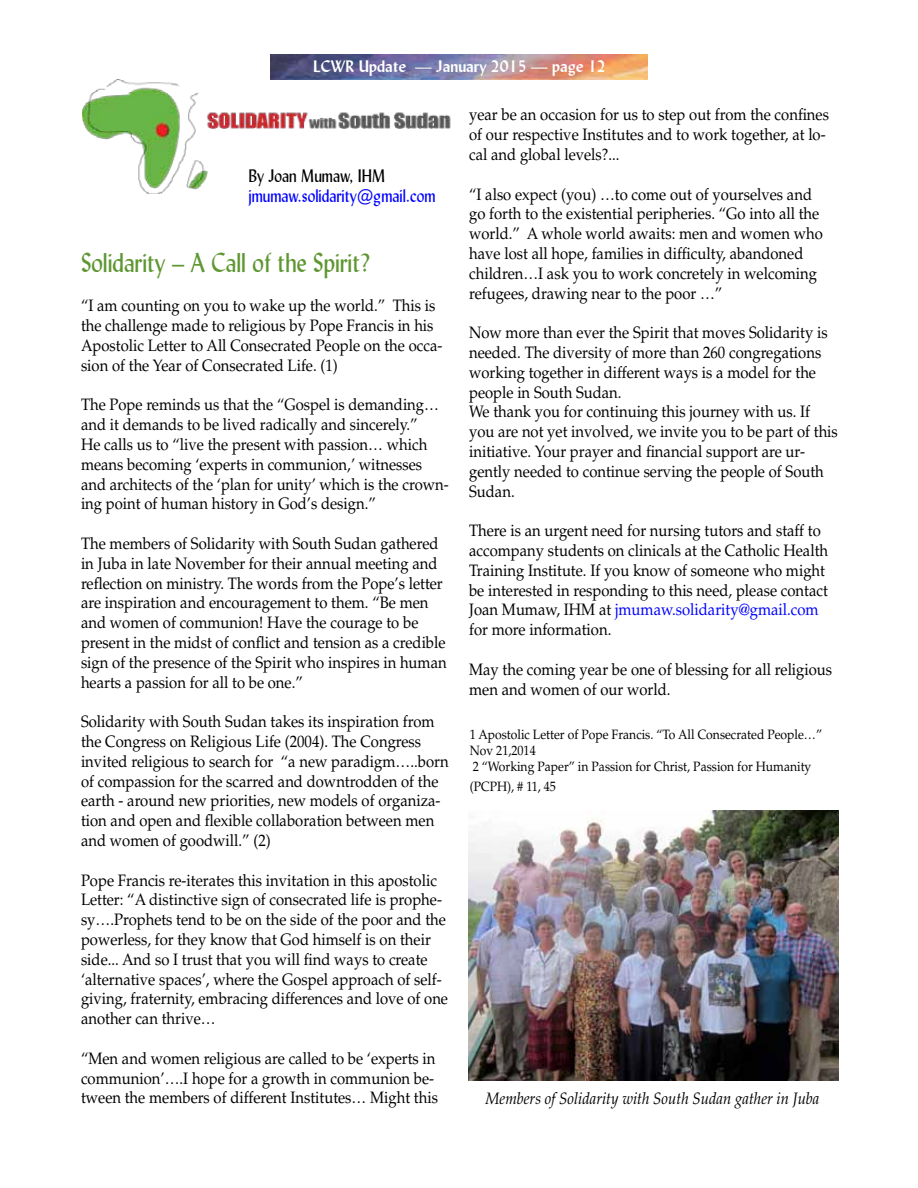
<style>
.page{position:relative;width:918px;height:1188px;background:#fff}
.page>*{position:absolute;margin:0;border:0;box-sizing:border-box;transform-origin:0 0}
.t1{font:27px "Lydian BT";color:#5e9732;scale:.9 1}
.t2{font:18px "Lydian BT";color:#00f;scale:.9 1}
.t3{font:18px "Lydian BT";color:#000;scale:.9 1}
.t4{font:16.5px/19.8px "Palatino LT Std";color:#000;scale:.9 1}
.t5{font:italic 16.5px "Palatino LT Std";color:#000;scale:.9 1}
.t6{font:700 16.5px "Lydian BT";color:#fff}
.t7{font:13.5px/16.2px "Palatino LT Std";color:#000;scale:.9 1}
.s1{color:#00f}
</style>
<div class="page">
<img style="left:271px;top:54px;width:377px;height:26px">
<img style="left:83px;top:80px;width:368px;height:113px">
<img style="left:469px;top:811px;width:370px;height:270px">
<p class="t6" style="left:313px;top:56px;width:294px">LCWR Update — January 2015 — page 12</p>
<p class="t3" style="left:248px;top:165px;width:153px">By Joan Mumaw, IHM</p>
<p class="t2" style="left:248px;top:185px;width:210px">jmumaw.solidarity@gmail.com</p>
<h1 class="t1" style="left:81px;top:246px;width:323px">Solidarity – A Call of the Spirit?</h1>
<p class="t4" style="left:81px;top:296px;width:403px">“I am counting on you to wake up the world.” This is the challenge made to religious by Pope Francis in his Apostolic Letter to All Consecrated People on the occa&shy;sion of the Year of Consecrated Life. (1)</p>
<p class="t4" style="left:81px;top:395px;width:410px">The Pope reminds us that the “Gospel is demanding… and it demands to be lived radically and sincerely.”<br>He calls us to “live the present with passion… which means becoming ‘experts in communion,’ witnesses and architects of the ‘plan for unity’ which is the crown&shy;ing point of human history in God’s design.”</p>
<p class="t4" style="left:81px;top:534px;width:408px">The members of Solidarity with South Sudan gathered in Juba in late November for their annual meeting and reflection on ministry. The words from the Pope’s letter are inspiration and encouragement to them. “Be men and women of communion! Have the courage to be present in the midst of conflict and tension as a credible sign of the presence of the Spirit who inspires in human hearts a passion for all to be one.”</p>
<p class="t4" style="left:81px;top:712px;width:410px">Solidarity with South Sudan takes its inspiration from the Congress on Religious Life (2004). The Congress invited religious to search for “a new paradigm…..born of compassion for the scarred and downtrodden of the earth - around new priorities, new models of organiza&shy;tion and open and flexible collaboration between men and women of goodwill.” (2)</p>
<p class="t4" style="left:81px;top:870px;width:409px">Pope Francis re-iterates this invitation in this apostolic Letter: “A distinctive sign of consecrated life is prophe&shy;sy….Prophets tend to be on the side of the poor and the powerless, for they know that God himself is on their side... And so I trust that you will find ways to create ‘alternative spaces’, where the Gospel approach of self&shy;giving, fraternity, embracing differences and love of one another can thrive…</p>
<p class="t4" style="left:81px;top:1049px;width:398px">“Men and women religious are called to be ‘experts in communion’….I hope for a growth in communion be&shy;tween the members of different Institutes… Might this</p>
<p class="t4" style="left:469px;top:105px;width:401px">year be an occasion for us to step out from the confines of our respective Institutes and to work together, at lo&shy;cal and global levels?...</p>
<p class="t4" style="left:469px;top:184px;width:395px">“I also expect (you) …to come out of yourselves and go forth to the existential peripheries. “Go into all the world.” A whole world awaits: men and women who have lost all hope, families in difficulty, abandoned children…I ask you to work concretely in welcoming refugees, drawing near to the poor …”</p>
<p class="t4" style="left:469px;top:323px;width:411px">Now more than ever the Spirit that moves Solidarity is needed. The diversity of more than 260 congregations working together in different ways is a model for the people in South Sudan.<br>We thank you for continuing this journey with us. If you are not yet involved, we invite you to be part of this initiative. Your prayer and financial support are ur&shy;gently needed to continue serving the people of South Sudan.</p>
<p class="t4" style="left:469px;top:521px;width:400px">There is an urgent need for nursing tutors and staff to accompany students on clinicals at the Catholic Health Training Institute. If you know of someone who might be interested in responding to this need, please contact Joan Mumaw, IHM at <span class="s1">jmumaw.solidarity@gmail.com </span>for more information.</p>
<p class="t4" style="left:469px;top:660px;width:405px">May the coming year be one of blessing for all religious men and women of our world.</p>
<p class="t7" style="left:470px;top:726px;width:393px">1 Apostolic Letter of Pope Francis. “To All Consecrated People…”<br>Nov 21,2014<br>2 “Working Paper” in Passion for Christ, Passion for Humanity</p>
<p class="t7" style="left:470px;top:778px;width:97px">(PCPH), # 11, 45</p>
<p class="t5" style="left:486px;top:1088px;width:372px">Members of Solidarity with South Sudan gather in Juba</p>
</div>
